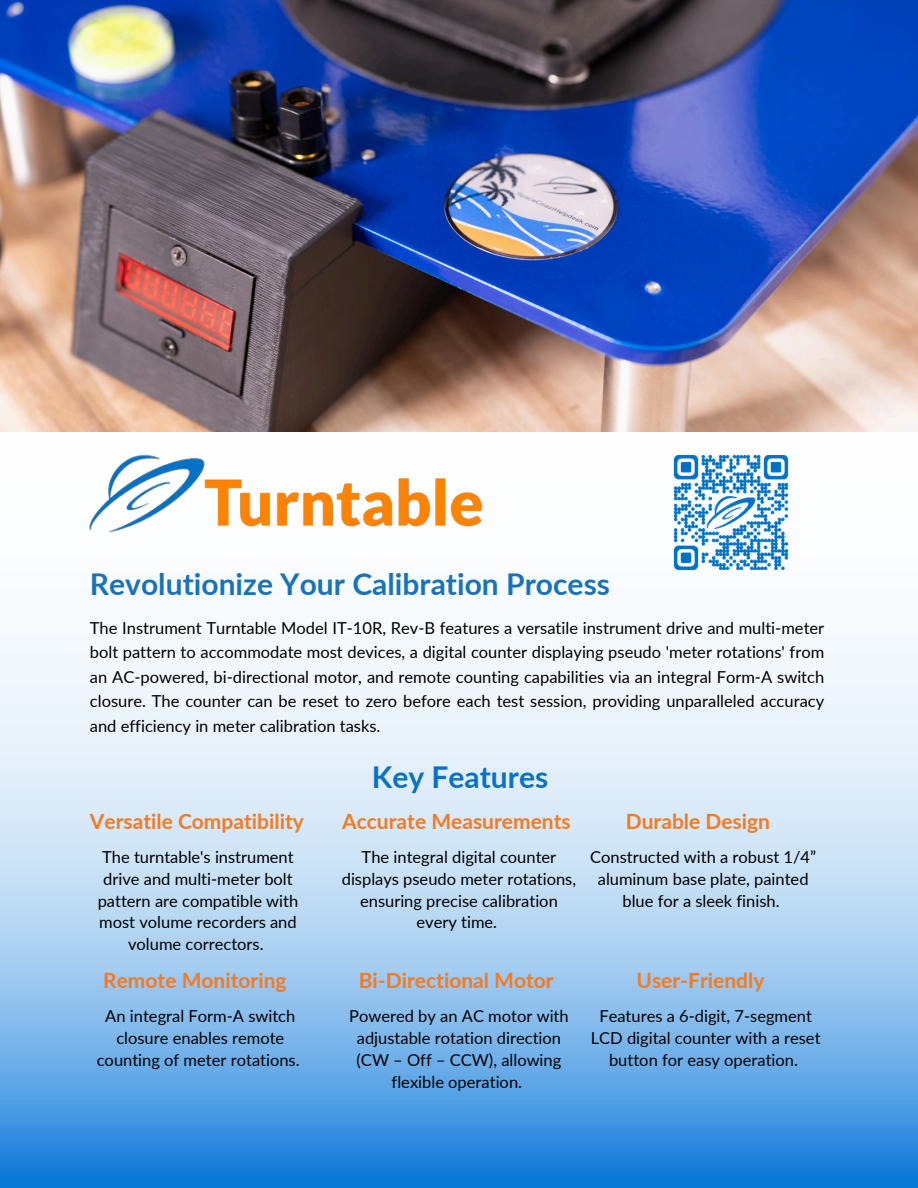
<style>
.page{position:relative;width:918px;height:1188px;background:#fff}
.page>*{position:absolute;margin:0;border:0;box-sizing:border-box;transform-origin:0 0}
.t1{font:700 30px "Lato";color:#1973ba}
.t2{font:700 30px "Lato";color:#0872c5}
.t3{font:700 21px "Lato";color:#f37b20}
.t4{font:16.5px/21.9px "Lato";color:#000;text-align:center}
</style>
<div class="page">
<img style="left:0;top:0;width:918px;height:425px">
<img style="left:0;top:425px;width:918px;height:763px">
<img style="left:667px;top:449px;width:128px;height:127px">
<img style="left:90px;top:449px;width:456px;height:94px">
<p class="t1" style="left:90px;top:566px;width:522px">Revolutionize Your Calibration Process</p>
<p class="t4" style="left:90px;top:615px;width:736px;line-height:24.5px;text-align:justify">The Instrument Turntable Model IT-10R, Rev-B features a versatile instrument drive and multi-meter bolt pattern to accommodate most devices, a digital counter displaying pseudo 'meter rotations' from an AC-powered, bi-directional motor, and remote counting capabilities via an integral Form-A switch closure. The counter can be reset to zero before each test session, providing unparalleled accuracy and efficiency in meter calibration tasks.</p>
<p class="t3" style="left:90px;top:808px;width:216px">Versatile Compatibility</p>
<p class="t4" style="left:98px;top:845px;width:202px">The turntable's instrument drive and multi-meter bolt pattern are compatible with most volume recorders and volume correctors.</p>
<h1 class="t3" style="left:103px;top:968px;width:185px">Remote Monitoring</h1>
<h2 class="t4" style="left:97px;top:1005px;width:204px">An integral Form-A switch closure enables remote counting of meter rotations.</h2>
<p class="t2" style="left:372px;top:758px;width:178px">Key Features</p>
<h1 class="t3" style="left:342px;top:808px;width:230px">Accurate Measurements</h1>
<p class="t4" style="left:342px;top:845px;width:236px">The integral digital counter displays pseudo meter rotations, ensuring precise calibration every time.</p>
<p class="t3" style="left:626px;top:808px;width:146px">Durable Design</p>
<h2 class="t4" style="left:590px;top:845px;width:228px">Constructed with a robust 1/4”</h2>
<p class="t4" style="left:598px;top:867px;width:212px">aluminum base plate, painted blue for a sleek finish.</p>
<p class="t3" style="left:359px;top:968px;width:196px">Bi-Directional Motor</p>
<h2 class="t4" style="left:349px;top:1005px;width:221px">Powered by an AC motor with adjustable rotation direction (CW – Off – CCW), allowing flexible operation.</h2>
<h2 class="t3" style="left:636px;top:968px;width:129px">User-Friendly</h2>
<p class="t4" style="left:599px;top:1005px;width:214px">Features a 6-digit, 7-segment</p>
<h2 class="t4" style="left:591px;top:1027px;width:231px">LCD digital counter with a reset button for easy operation.</h2>
</div>
